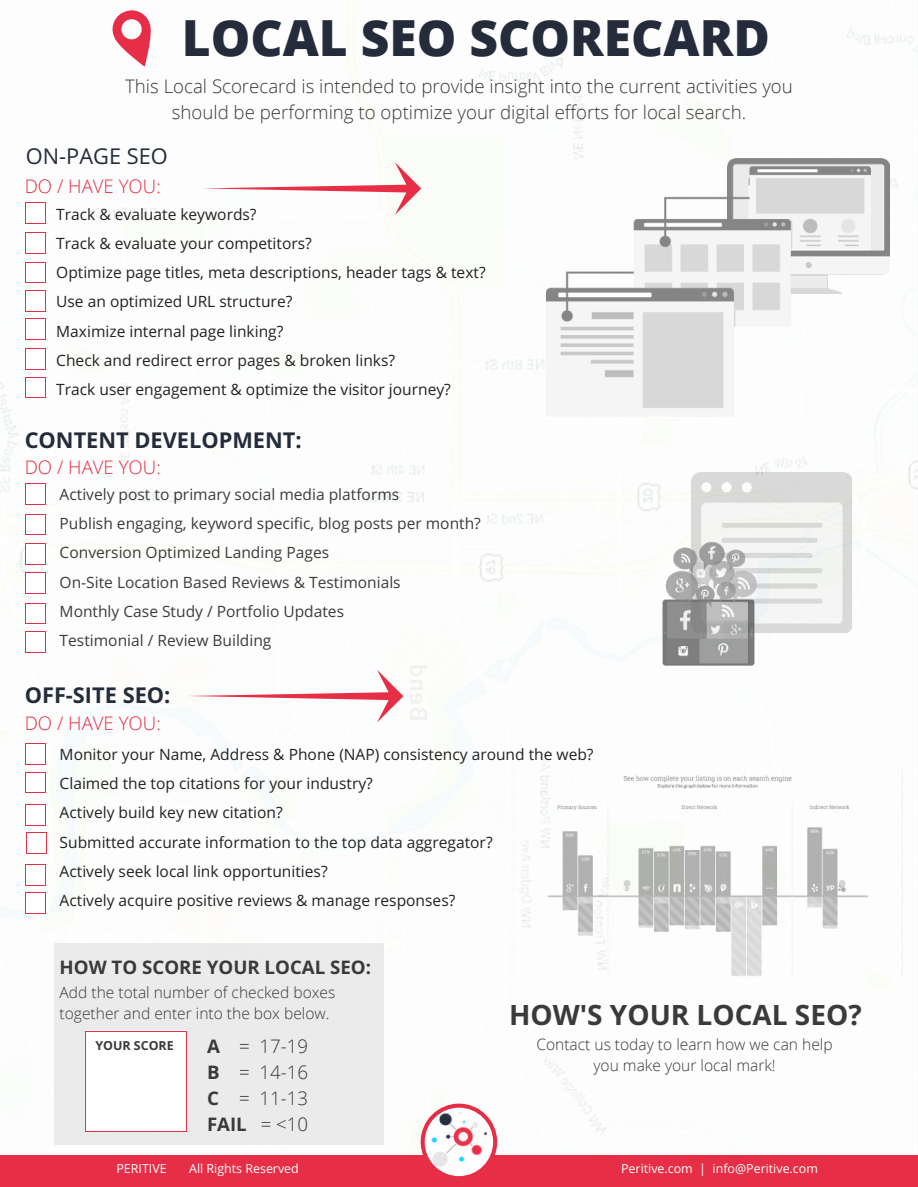
<style>
.page{position:relative;width:918px;height:1187px;background:#fff}
.page>*{position:absolute;margin:0;border:0;box-sizing:border-box;transform-origin:0 0}
.t1{font:800 49.8px "Open Sans";color:#242c3b}
.t2{font:700 28.05px "Open Sans";color:#3a3a3a}
.t3{font:700 21.75px "Open Sans";color:#242c3b}
.t4{font:21.75px "Open Sans";color:#242c3b}
.t5{font:300 18.6px/25.8px "Open Sans";color:#3a3a3a;text-align:center}
.t6{font:300 18.6px "Open Sans";color:#e62e46}
.t7{font:700 18.6px/25.8px "Open Sans";color:#3a3a3a}
.t8{font:15.6px/29.2px "Open Sans";color:#222}
.t9{font:300 15.6px/21.3px "Open Sans";color:#3a3a3a;text-align:center}
.t10{font:12.45px "Open Sans";color:#fff}
.t11{font:700 12.45px "Open Sans";color:#3a3a3a}
</style>
<div class="page">
<img style="left:0;top:28px;width:918px;height:1119px">
<div style="left:54px;top:942px;width:330px;height:202px;background:#e7e7e7"></div>
<svg style="left:218px;top:407px;width:67px;height:67px"></svg>
<svg style="left:110px;top:10px;width:41px;height:57px"></svg>
<svg style="left:25px;top:233px;width:21px;height:21px"></svg>
<svg style="left:25px;top:290px;width:21px;height:22px"></svg>
<div style="left:86px;top:1030px;width:101px;height:101px;background:#fefefe"></div>
<hr style="left:86px;top:1031px;width:1px;height:100px;background:#e62e46">
<hr style="left:186px;top:1031px;width:1px;height:100px;background:#e62e46">
<hr style="left:86px;top:1130px;width:100px;height:1px;background:#e62e46">
<hr style="left:86px;top:1030px;width:100px;height:1px;background:#e62e46">
<svg style="left:25px;top:202px;width:21px;height:22px"></svg>
<svg style="left:25px;top:514px;width:21px;height:21px"></svg>
<svg style="left:25px;top:483px;width:21px;height:22px"></svg>
<svg style="left:25px;top:572px;width:21px;height:22px"></svg>
<svg style="left:25px;top:603px;width:21px;height:21px"></svg>
<svg style="left:25px;top:631px;width:21px;height:21px"></svg>
<svg style="left:25px;top:743px;width:21px;height:22px"></svg>
<svg style="left:25px;top:771px;width:21px;height:22px"></svg>
<svg style="left:25px;top:804px;width:21px;height:22px"></svg>
<svg style="left:26px;top:832px;width:22px;height:22px"></svg>
<svg style="left:25px;top:864px;width:21px;height:21px"></svg>
<svg style="left:25px;top:892px;width:21px;height:21px"></svg>
<svg style="left:25px;top:543px;width:21px;height:22px"></svg>
<svg style="left:25px;top:348px;width:21px;height:22px"></svg>
<svg style="left:25px;top:318px;width:21px;height:22px"></svg>
<svg style="left:25px;top:377px;width:21px;height:21px"></svg>
<svg style="left:25px;top:262px;width:21px;height:21px"></svg>
<div style="left:0;top:1155px;width:918px;height:31px;background:#e62e46"></div>
<svg style="left:421px;top:1103px;width:76px;height:74px"></svg>
<img style="left:431px;top:1112px;width:56px;height:56px">
<svg style="left:202px;top:162px;width:219px;height:52px"></svg>
<svg style="left:187px;top:669px;width:216px;height:53px"></svg>
<img style="left:728px;top:158px;width:162px;height:135px">
<img style="left:547px;top:166px;width:324px;height:250px">
<img style="left:629px;top:536px;width:161px;height:133px">
<h1 class="t1" style="left:182px;top:0;width:590px">LOCAL SEO SCORECARD</h1>
<p class="t5" style="left:125px;top:73px;width:669px">This Local Scorecard is intended to provide insight into the current activities you should be performing to optimize your digital efforts for local search.</p>
<h3 class="t4" style="left:26px;top:144px;width:143px">ON-PAGE SEO</h3>
<p class="t6" style="left:25px;top:173px;width:138px">DO / HAVE YOU:</p>
<p class="t8" style="left:56px;top:200px;width:431px">Track &amp; evaluate keywords?<br>Track &amp; evaluate your competitors?<br>Optimize page titles, meta descriptions, header tags &amp; text?<br>Use an optimized URL structure?<br>Maximize internal page linking?<br>Check and redirect error pages &amp; broken links?<br>Track user engagement &amp; optimize the visitor journey?</p>
<h3 class="t3" style="left:25px;top:424px;width:278px">CONTENT DEVELOPMENT:</h3>
<p class="t6" style="left:25px;top:455px;width:138px">DO / HAVE YOU:</p>
<p class="t8" style="left:60px;top:480px;width:423px">Actively post to primary social media platforms<br>Publish engaging, keyword specific, blog posts per month?<br>Conversion Optimized Landing Pages<br>On-Site Location Based Reviews &amp; Testimonials<br>Monthly Case Study / Portfolio Updates<br>Testimonial / Review Building</p>
<h3 class="t3" style="left:25px;top:680px;width:147px">OFF-SITE SEO:</h3>
<p class="t6" style="left:25px;top:710px;width:138px">DO / HAVE YOU:</p>
<p class="t8" style="left:60px;top:740px;width:535px">Monitor your Name, Address &amp; Phone (NAP) consistency around the web?<br>Claimed the top citations for your industry?<br>Actively build key new citation?<br>Submitted accurate information to the top data aggregator?<br>Actively seek local link opportunities?<br>Actively acquire positive reviews &amp; manage responses?</p>
<p class="t7" style="left:60px;top:954px;width:313px">HOW TO SCORE YOUR LOCAL SEO:</p>
<p class="t9" style="left:60px;top:981px;width:277px;text-align:left">Add the total number of checked boxes together and enter into the box below.</p>
<p class="t5" style="left:239px;top:1032px;width:70px;text-align:right">= 17-19 = 14-16 = 11-13 = &lt;10</p>
<p class="t11" style="left:96px;top:1036px;width:80px">YOUR SCORE</p>
<p class="t7" style="left:207px;top:1033px;width:41px">A<br>B<br>C<br>FAIL</p>
<h2 class="t2" style="left:509px;top:995px;width:354px">HOW'S YOUR LOCAL SEO?</h2>
<p class="t9" style="left:536px;top:1032px;width:298px">Contact us today to learn how we can help you make your local mark!</p>
<p class="t10" style="left:116px;top:1161px;width:52px">PERITIVE</p>
<p class="t10" style="left:189px;top:1161px;width:111px">All Rights Reserved</p>
<p class="t10" style="left:621px;top:1161px;width:198px">Peritive.com | info@Peritive.com</p>
</div>
